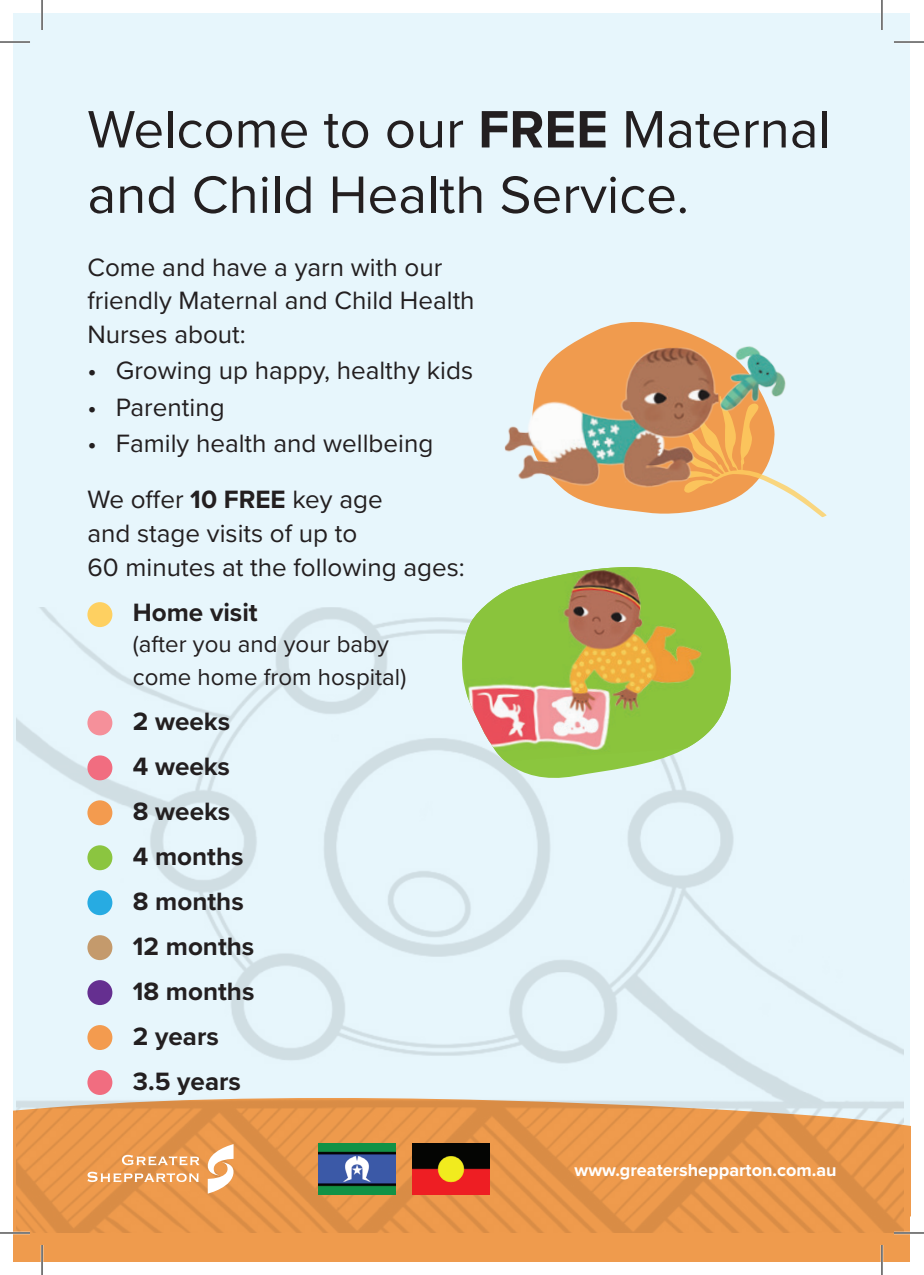
<style>
.page{position:relative;width:924px;height:1275px;background:#fff}
.page>*{position:absolute;margin:0;border:0;box-sizing:border-box;transform-origin:0 0}
.t1{font:54.4px/65.4px "Proxima Nova";color:#231f20}
.t2{font:26px/33.6px "Proxima Nova";color:#231f20}
.t3{font:700 26px/45px "Proxima Nova";color:#231f20}
.t4{font:24px/33.6px "Proxima Nova";color:#231f20}
.t5{font:700 18px "Proxima Nova";color:#fff}
.s1{font-weight:700}
</style>
<div class="page">
<div style="left:14px;top:1148px;width:895px;height:113px;background:#ef9b4d"></div>
<div style="left:14px;top:14px;width:895px;height:1142px;background:#e7f6fc"></div>
<img style="left:16px;top:607px;width:887px;height:626px">
<div style="left:87px;top:602px;width:25px;height:25px;background:#fed061;border-radius:50%"></div>
<div style="left:87px;top:710px;width:25px;height:25px;background:#f5909a;border-radius:50%"></div>
<div style="left:87px;top:755px;width:25px;height:25px;background:#f16d80;border-radius:50%"></div>
<div style="left:87px;top:800px;width:25px;height:25px;background:#f39b4f;border-radius:50%"></div>
<div style="left:87px;top:845px;width:25px;height:25px;background:#8bc540;border-radius:50%"></div>
<div style="left:87px;top:890px;width:25px;height:25px;background:#27abe2;border-radius:50%"></div>
<div style="left:87px;top:935px;width:25px;height:25px;background:#c49a6c;border-radius:50%"></div>
<div style="left:87px;top:980px;width:25px;height:25px;background:#652f90;border-radius:50%"></div>
<div style="left:87px;top:1025px;width:25px;height:25px;background:#f39b4f;border-radius:50%"></div>
<div style="left:87px;top:1070px;width:25px;height:25px;background:#f16d80;border-radius:50%"></div>
<svg style="left:208px;top:1144px;width:25px;height:49px"></svg>
<svg style="left:122px;top:1154px;width:77px;height:11px"></svg>
<svg style="left:87px;top:1171px;width:112px;height:11px"></svg>
<svg style="left:452px;top:607px;width:298px;height:180px"></svg>
<img style="left:463px;top:576px;width:275px;height:185px">
<svg style="left:568px;top:322px;width:141px;height:24px;fill:#f09b4e"></svg>
<svg style="left:723px;top:430px;width:103px;height:87px"></svg>
<img style="left:504px;top:346px;width:219px;height:230px">
<img style="left:709px;top:342px;width:77px;height:88px">
<img style="left:318px;top:1143px;width:77px;height:51px">
<img style="left:412px;top:1143px;width:77px;height:51px">
<hr style="left:0;top:41px;width:30px;height:2px;background:#fff">
<hr style="left:893px;top:41px;width:30px;height:2px;background:#fff">
<hr style="left:0;top:1231px;width:30px;height:3px;background:#fff">
<hr style="left:893px;top:1231px;width:30px;height:3px;background:#fff">
<hr style="left:41px;top:0;width:2px;height:30px;background:#fff">
<hr style="left:41px;top:1245px;width:2px;height:30px;background:#fff">
<hr style="left:880px;top:0;width:2px;height:30px;background:#fff">
<hr style="left:880px;top:1245px;width:2px;height:30px;background:#fff">
<hr style="left:0;top:42px;width:30px;height:1px;background:#000">
<hr style="left:893px;top:42px;width:30px;height:1px;background:#000">
<hr style="left:0;top:1232px;width:30px;height:1px;background:#000">
<hr style="left:893px;top:1232px;width:30px;height:1px;background:#000">
<hr style="left:42px;top:0;width:1px;height:30px;background:#000">
<hr style="left:42px;top:1245px;width:1px;height:30px;background:#000">
<hr style="left:881px;top:0;width:1px;height:30px;background:#000">
<hr style="left:881px;top:1245px;width:1px;height:30px;background:#000">
<h1 class="t1" style="left:87px;top:94px;width:744px">Welcome to our <span class="s1">FREE</span> Maternal and Child Health Service.</h1>
<p class="t2" style="left:87px;top:249px;width:388px">Come and have a yarn with our friendly Maternal and Child Health<br>Nurses about:</p>
<p class="t2" style="left:87px;top:353px;width:387px">• Growing up happy, healthy kids</p>
<p class="t2" style="left:87px;top:389px;width:139px">• Parenting</p>
<p class="t2" style="left:87px;top:414px;width:347px;line-height:56.2px">• Family health and wellbeing<br>We offer <span class="s1">10 FREE</span> key age</p>
<p class="t2" style="left:87px;top:515px;width:379px">and stage visits of up to<br>60 minutes at the following ages:</p>
<p class="t3" style="left:133px;top:589px;width:126px">Home visit</p>
<p class="t4" style="left:133px;top:626px;width:275px">(after you and your baby come home from hospital)</p>
<p class="t3" style="left:133px;top:698px;width:123px">2 weeks<br>4 weeks<br>8 weeks<br>4 months<br>8 months<br>12 months<br>18 months<br>2 years<br>3.5 years</p>
<p class="t5" style="left:574px;top:1156px;width:263px">www.greatershepparton.com.au</p>
</div>
